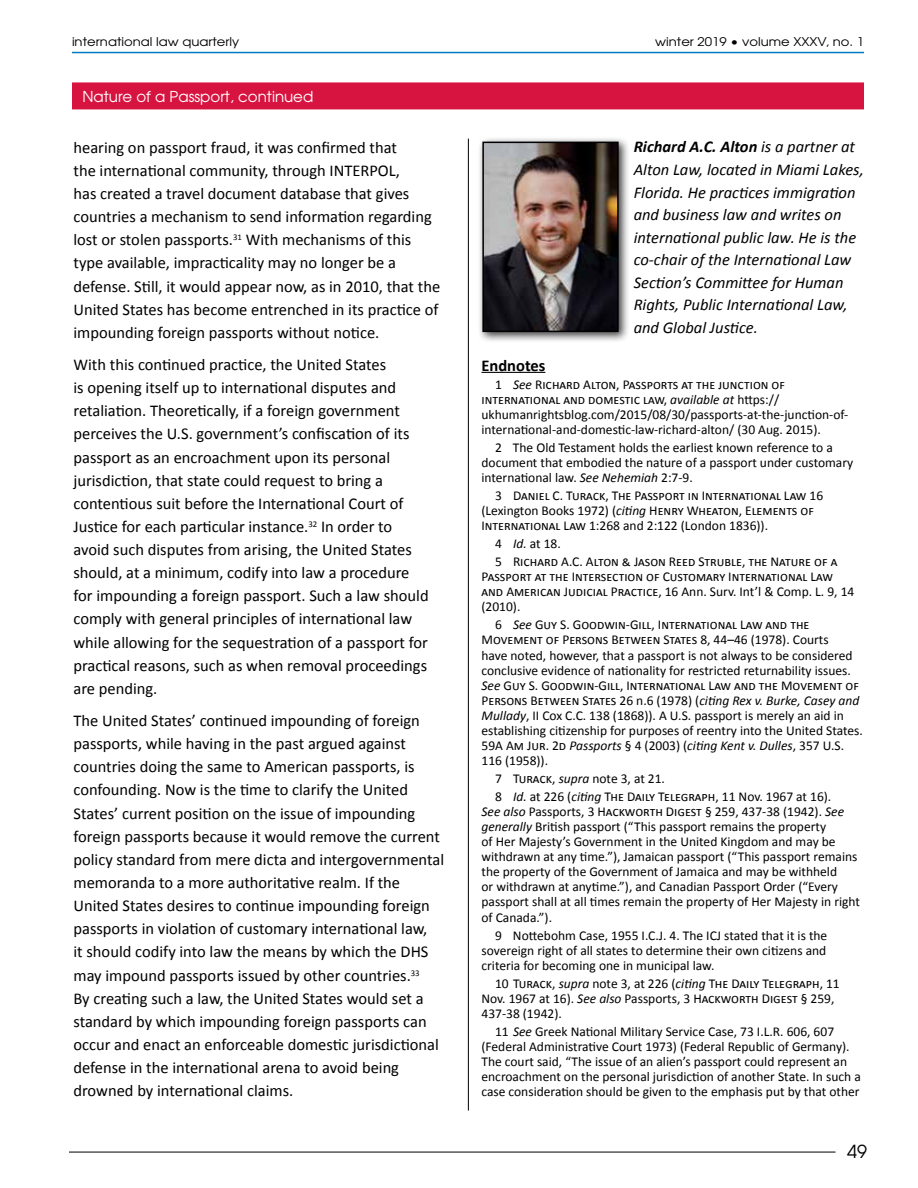
<style>
.page{position:relative;width:918px;height:1188px;background:#fff}
.page>*{position:absolute;margin:0;border:0;box-sizing:border-box;transform-origin:0 0}
.t1{font:18px "Avant Garde";color:#000}
._02-Text_-_11_on_15{font:16.5px/23.1px "Calibri";color:#000}
._02-Text-Bio{font:italic 16.5px/22.5px "Calibri";color:#000}
._05-Endnotes_head{font:700 16.5px "Calibri";color:#000}
._04-Continued-Page_t{font:15px "Avant Garde";color:#fff}
._05-Endnotes{font:13.5px/15px "Calibri";color:#000}
.t2{font:12px "Avant Garde";color:#000;scale:1.1 1}
.s1{font-weight:700}
.s2{font-style:italic}
</style>
<div class="page">
<hr style="left:72px;top:52px;width:792px;height:1px;background:#007bc3">
<hr style="left:69px;top:1152px;width:767px;height:1px;background:#000">
<hr style="left:468px;top:139px;width:1px;height:972px;background:#000">
<hr style="left:482px;top:372px;width:63px;height:1px;background:#000">
<div style="left:477px;top:136px;width:153px;height:207px;background:#000;opacity:.75"></div>
<img style="left:485px;top:145px;width:131px;height:184px">
<div style="left:482px;top:142px;width:137px;height:190px;border:2px solid #000"></div>
<div style="left:72px;top:82px;width:792px;height:27px;background:#d71440"></div>
<p class="t2" style="left:72px;top:34px;width:154px">international law quarterly</p>
<p class="t2" style="left:655px;top:34px;width:191px">winter 2019 • volume XXXV, no. 1</p>
<p class="_04-Continued-Page_t" style="left:82px;top:87px;width:232px">Nature of a Passport, continued</p>
<p class="_02-Text_-_11_on_15" style="left:74px;top:136px;width:368px">hearing on passport fraud, it was confirmed that<br>the international community, through INTERPOL,<br>has created a travel document database that gives countries a mechanism to send information regarding lost or stolen passports.<sup>31</sup> With mechanisms of this type available, impracticality may no longer be a defense. Still, it would appear now, as in 2010, that the United States has become entrenched in its practice of impounding foreign passports without notice.</p>
<p class="_02-Text_-_11_on_15" style="left:74px;top:353px;width:357px">With this continued practice, the United States<br>is opening itself up to international disputes and retaliation. Theoretically, if a foreign government perceives the U.S. government’s confiscation of its passport as an encroachment upon its personal jurisdiction, that state could request to bring a contentious suit before the International Court of Justice for each particular instance.<sup>32</sup> In order to avoid such disputes from arising, the United States should, at a minimum, codify into law a procedure for impounding a foreign passport. Such a law should comply with general principles of international law while allowing for the sequestration of a passport for practical reasons, such as when removal proceedings are pending.</p>
<p class="_02-Text_-_11_on_15" style="left:74px;top:709px;width:372px">The United States’ continued impounding of foreign passports, while having in the past argued against countries doing the same to American passports, is confounding. Now is the time to clarify the United States’ current position on the issue of impounding foreign passports because it would remove the current policy standard from mere dicta and intergovernmental memoranda to a more authoritative realm. If the United States desires to continue impounding foreign passports in violation of customary international law,<br>it should codify into law the means by which the DHS may impound passports issued by other countries.<sup>33<br></sup>By creating such a law, the United States would set a standard by which impounding foreign passports can occur and enact an enforceable domestic jurisdictional defense in the international arena to avoid being drowned by international claims.</p>
<p class="_02-Text-Bio" style="left:634px;top:135px;width:232px"><span class="s1">Richard A.C. Alton</span> is a partner at<br>Alton Law, located in Miami Lakes,<br>Florida. He practices immigration and business law and writes on international public law. He is the co-chair of the International Law<br>Section’s Committee for Human<br>Rights, Public International Law, and Global Justice.</p>
<p class="_05-Endnotes_head" style="left:482px;top:354px;width:65px">Endnotes</p>
<p class="_05-Endnotes" style="left:482px;top:377px;width:368px;text-indent:14px">1 <span class="s2">See</span> Richard Alton, Passports at the junction of international and domestic law, <span class="s2">available at</span> https:// ukhumanrightsblog.com/2015/08/30/passports-at-the-junction-of&shy;international-and-domestic-law-richard-alton/ (30 Aug. 2015).</p>
<p class="_05-Endnotes" style="left:482px;top:440px;width:373px;text-indent:14px">2 The Old Testament holds the earliest known reference to a document that embodied the nature of a passport under customary international law. <span class="s2">See Nehemiah</span> 2:7-9.</p>
<p class="_05-Endnotes" style="left:482px;top:488px;width:343px;text-indent:14px">3 Daniel C. Turack, The Passport in International Law 16 (Lexington Books 1972) (<span class="s2">citing</span> Henry Wheaton, Elements of<br>International Law 1:268 and 2:122 (London 1836)).</p>
<p class="_05-Endnotes" style="left:495px;top:536px;width:67px">4 <span class="s2">Id.</span> at 18.</p>
<p class="_05-Endnotes" style="left:482px;top:554px;width:374px;text-indent:14px">5 Richard A.C. Alton &amp; Jason Reed Struble, the Nature of a Passport at the Intersection of Customary International Law and American Judicial Practice, 16 Ann. Surv. Int’l &amp; Comp. L. 9, 14 (2010).</p>
<p class="_05-Endnotes" style="left:482px;top:618px;width:383px;text-indent:14px">6 <span class="s2">See</span> Guy S. Goodwin-Gill, International Law and the Movement of Persons Between States 8, 44–46 (1978). Courts<br>have noted, however, that a passport is not always to be considered conclusive evidence of nationality for restricted returnability issues.<br><span class="s2">See</span> Guy S. Goodwin-Gill, International Law and the Movement of Persons Between States 26 n.6 (1978) (<span class="s2">citing Rex v. Burke, Casey and Mullady</span>, II Cox C.C. 138 (1868)). A U.S. passport is merely an aid in establishing citizenship for purposes of reentry into the United States.<br>59A Am Jur. 2d <span class="s2">Passports</span> § 4 (2003) (<span class="s2">citing Kent v. Dulles</span>, 357 U.S.<br>116 (1958)).</p>
<p class="_05-Endnotes" style="left:495px;top:771px;width:172px">7 Turack, <span class="s2">supra</span> note 3, at 21.</p>
<p class="_05-Endnotes" style="left:482px;top:789px;width:380px;text-indent:14px">8 <span class="s2">Id.</span> at 226 (<span class="s2">citing</span> The Daily Telegraph, 11 Nov. 1967 at 16).<br><span class="s2">See also</span> Passports, 3 Hackworth Digest § 259, 437-38 (1942). <span class="s2">See generally</span> British passport (“This passport remains the property<br>of Her Majesty’s Government in the United Kingdom and may be withdrawn at any time.”), Jamaican passport (“This passport remains the property of the Government of Jamaica and may be withheld<br>or withdrawn at anytime.”), and Canadian Passport Order (“Every passport shall at all times remain the property of Her Majesty in right of Canada.”).</p>
<p class="_05-Endnotes" style="left:482px;top:928px;width:347px;text-align:justify;text-indent:14px">9 Nottebohm Case, 1955 I.C.J. 4. The ICJ stated that it is the sovereign right of all states to determine their own citizens and criteria for becoming one in municipal law.</p>
<p class="_05-Endnotes" style="left:482px;top:976px;width:360px;text-indent:14px">10 Turack, <span class="s2">supra</span> note 3, at 226 (<span class="s2">citing</span> The Daily Telegraph, 11<br>Nov. 1967 at 16). <span class="s2">See also</span> Passports, 3 Hackworth Digest § 259,<br>437-38 (1942).</p>
<p class="_05-Endnotes" style="left:482px;top:1024px;width:381px;text-indent:14px">11 <span class="s2">See</span> Greek National Military Service Case, 73 I.L.R. 606, 607 (Federal Administrative Court 1973) (Federal Republic of Germany).<br>The court said, “The issue of an alien’s passport could represent an encroachment on the personal jurisdiction of another State. In such a case consideration should be given to the emphasis put by that other</p>
<h1 class="t1" style="left:847px;top:1140px;width:21px">49</h1>
</div>
